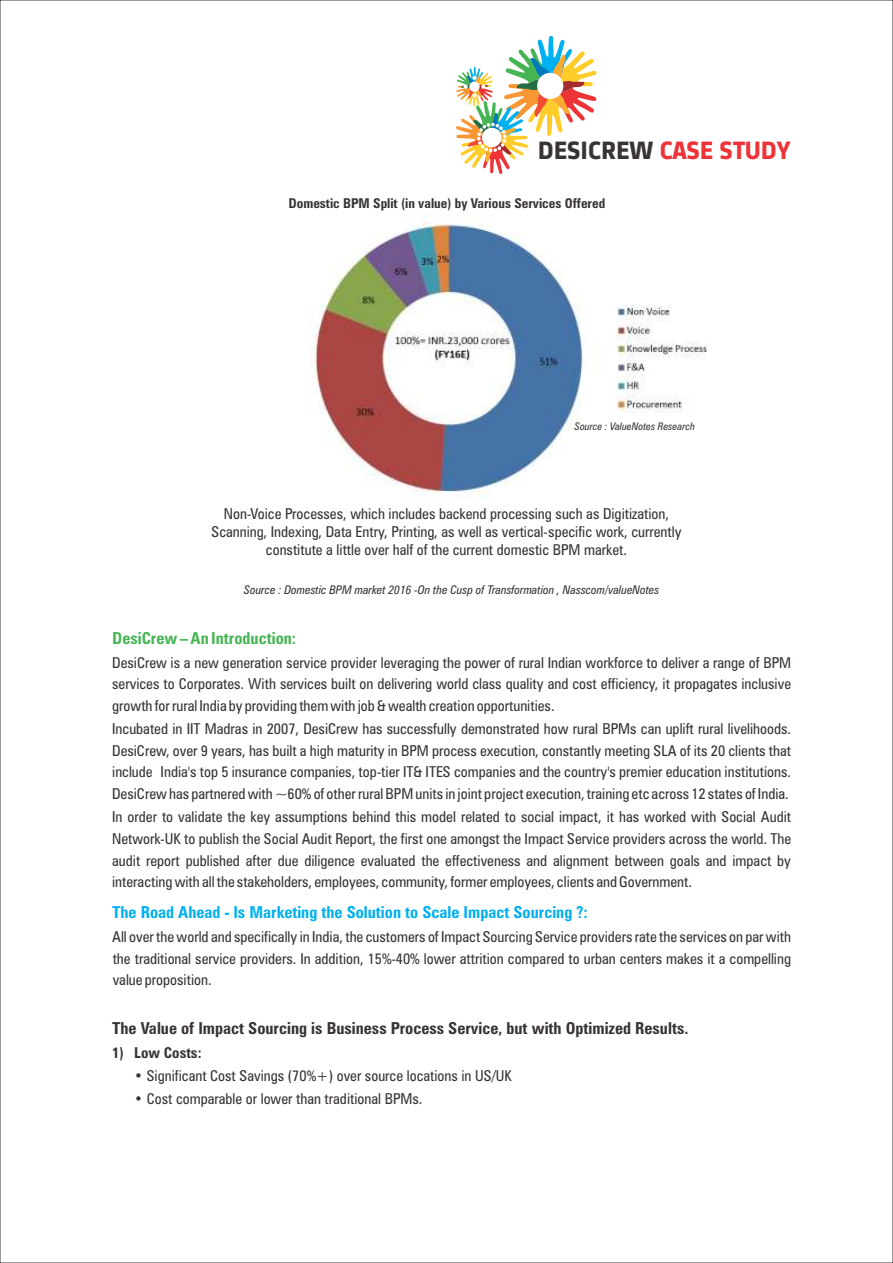
<style>
.page{position:relative;width:893px;height:1263px;background:#fff}
.page>*{position:absolute;margin:0;border:0;box-sizing:border-box;transform-origin:0 0}
.t1{font:700 26.1px "Alstom";color:#ed3338}
.t2{font:700 condensed 16.5px "Zurich BT";color:#383336}
.t3{font:700 condensed 16.5px "Zurich BT";color:#00b0f0}
.t4{font:700 condensed 16.5px "Zurich BT";color:#45b554}
.t5{font:condensed 15px/21.6px "Zurich BT";color:#383336;text-align:justify}
.t6{font:700 condensed 15px "Zurich BT";color:#383336}
.t7{font:700 condensed 13.5px "Zurich BT";color:#383336}
.t8{font:italic condensed 12px "Zurich BT";color:#383336}
.t9{font:italic condensed 10.5px "Zurich BT";color:#383336}
.s1{color:#383336}
</style>
<div class="page">
<svg style="left:456px;top:36px;width:141px;height:138px"></svg>
<img style="left:310px;top:214px;width:398px;height:281px">
<h1 class="t1" style="left:538px;top:138px;width:254px"><span class="s1">DESICREW</span> CASE STUDY</h1>
<p class="t7" style="left:288px;top:198px;width:318px">Domestic BPM Split (in value) by Various Services Offered</p>
<p class="t9" style="left:575px;top:422px;width:122px">Source : ValueNotes Research</p>
<p class="t5" style="left:211px;top:506px;width:471px;line-height:18px;text-align:center">Non-Voice Processes, which includes backend processing such as Digitization,<br>Scanning, Indexing, Data Entry, Printing, as well as vertical-specific work, currently constitute a little over half of the current domestic BPM market.</p>
<p class="t8" style="left:244px;top:585px;width:417px">Source : Domestic BPM market 2016 -On the Cusp of Transformation , Nasscom/valueNotes</p>
<p class="t4" style="left:112px;top:631px;width:186px">DesiCrew – An Introduction:</p>
<p class="t5" style="left:112px;top:653px;width:680px">DesiCrew is a new generation service provider leveraging the power of rural Indian workforce to deliver a range of BPM services to Corporates. With services built on delivering world class quality and cost efficiency, it propagates inclusive growth for rural India by providing them with job &amp; wealth creation opportunities.</p>
<p class="t5" style="left:112px;top:719px;width:680px">Incubated in IIT Madras in 2007, DesiCrew has successfully demonstrated how rural BPMs can uplift rural livelihoods.<br>DesiCrew, over 9 years, has built a high maturity in BPM process execution, constantly meeting SLA of its 20 clients that include India's top 5 insurance companies, top-tier IT&amp; ITES companies and the country's premier education institutions.<br>DesiCrew has partnered with ~60% of other rural BPM units in joint project execution, training etc across 12 states of India.</p>
<p class="t5" style="left:112px;top:808px;width:680px">In order to validate the key assumptions behind this model related to social impact, it has worked with Social Audit Network-UK to publish the Social Audit Report, the first one amongst the Impact Service providers across the world. The audit report published after due diligence evaluated the effectiveness and alignment between goals and impact by interacting with all the stakeholders, employees, community, former employees, clients and Government.</p>
<p class="t3" style="left:112px;top:906px;width:477px">The Road Ahead - Is Marketing the Solution to Scale Impact Sourcing ?:</p>
<p class="t5" style="left:112px;top:927px;width:680px">All over the world and specifically in India, the customers of Impact Sourcing Service providers rate the services on par with the traditional service providers. In addition, 15%-40% lower attrition compared to urban centers makes it a compelling value proposition.</p>
<p class="t2" style="left:112px;top:1021px;width:578px">The Value of Impact Sourcing is Business Process Service, but with Optimized Results.</p>
<p class="t6" style="left:112px;top:1046px;width:91px">1) Low Costs:</p>
<p class="t5" style="left:134px;top:1066px;width:379px">• Significant Cost Savings (70%+) over source locations in US/UK</p>
<p class="t5" style="left:134px;top:1090px;width:290px">• Cost comparable or lower than traditional BPMs.</p>
</div>
